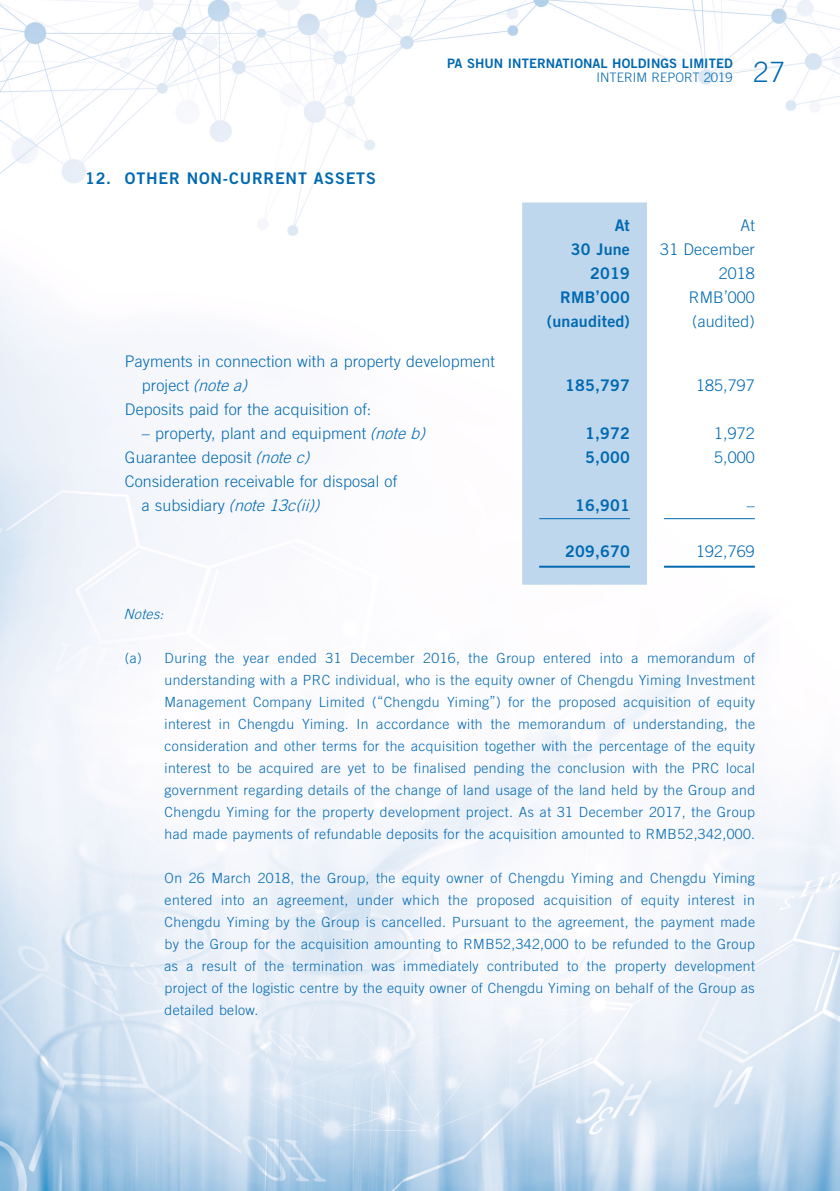
<style>
.page{position:relative;width:840px;height:1191px;background:#fff}
.page>*{position:absolute;margin:0;border:0;box-sizing:border-box;transform-origin:0 0}
.t1{font:300 28px "Trade Gothic LT Std";color:#0069b1}
.Body_Text{font:300 16px/24px "Trade Gothic LT Std";letter-spacing:.01em;color:#0069b1}
.Body_Text-2{font:16px "Trade Gothic LT Std Bd 2";letter-spacing:.015em;color:#0069b1}
.Heading_2{font:16px "Trade Gothic LT Std Bd 2";letter-spacing:.05em;color:#0069b1}
.Notes{font:300 14px/22px "Trade Gothic LT Std";letter-spacing:.025em;color:#0069b1;text-align:justify}
.Notes-2{font:italic 300 14px "Trade Gothic LT Std";color:#0069b1}
.t2{font:13px "Trade Gothic LT Std Bd 2";letter-spacing:.005em;color:#0069b1}
.t3{font:300 13px "Trade Gothic LT Std";letter-spacing:.005em;color:#0069b1}
.s1{font-style:italic}
</style>
<div class="page">
<img style="left:0;top:0;width:839px;height:1191px">
<div style="left:522px;top:202px;width:124px;height:383px;background:#bfd7ec"></div>
<hr style="left:539px;top:518px;width:90px;height:1px;background:#0069b1">
<hr style="left:663px;top:518px;width:91px;height:1px;background:#0069b1">
<hr style="left:539px;top:565px;width:90px;height:2px;background:#0069b1">
<hr style="left:663px;top:565px;width:91px;height:2px;background:#0069b1">
<p class="Heading_2" style="left:85px;top:169px;width:292px">12. OTHER NON-CURRENT ASSETS</p>
<p class="t2" style="left:447px;top:56px;width:287px">PA SHUN INTERNATIONAL HOLDINGS LIMITED</p>
<p class="t3" style="left:596px;top:70px;width:138px">INTERIM REPORT 2019</p>
<h1 class="t1" style="left:752px;top:55px;width:33px">27</h1>
<p class="Body_Text-2" style="left:614px;top:215px;width:17px">At</p>
<p class="Body_Text-2" style="left:570px;top:239px;width:61px">30 June</p>
<p class="Body_Text" style="left:740px;top:213px;width:16px">At</p>
<p class="Body_Text" style="left:660px;top:237px;width:96px">31 December</p>
<p class="Body_Text-2" style="left:590px;top:263px;width:41px">2019</p>
<p class="Body_Text" style="left:718px;top:261px;width:38px">2018</p>
<p class="Body_Text-2" style="left:560px;top:287px;width:71px">RMB’000</p>
<p class="Body_Text" style="left:688px;top:285px;width:67px">RMB’000</p>
<p class="Body_Text-2" style="left:546px;top:311px;width:84px">(unaudited)</p>
<p class="Body_Text" style="left:691px;top:309px;width:64px">(audited)</p>
<p class="Body_Text" style="left:142px;top:349px;width:354px;text-indent:-17px">Payments in connection with a property development project <span class="s1">(notea)</span></p>
<p class="Body_Text-2" style="left:565px;top:375px;width:66px">185,797</p>
<p class="Body_Text" style="left:695px;top:373px;width:60px">185,797</p>
<p class="Body_Text" style="left:125px;top:397px;width:248px">Deposits paid for the acquisition of:</p>
<p class="Body_Text" style="left:142px;top:421px;width:289px">– property, plant and equipment <span class="s1">(noteb)</span></p>
<p class="Body_Text-2" style="left:585px;top:423px;width:46px">1,972</p>
<p class="Body_Text" style="left:713px;top:421px;width:42px">1,972</p>
<p class="Body_Text" style="left:125px;top:445px;width:191px">Guarantee deposit <span class="s1">(notec)</span></p>
<p class="Body_Text-2" style="left:585px;top:447px;width:46px">5,000</p>
<p class="Body_Text" style="left:713px;top:445px;width:42px">5,000</p>
<p class="Body_Text" style="left:142px;top:469px;width:257px;text-indent:-17px">Consideration receivable for disposal of a s u b s i d i a r y <span class="s1">(note13c(ii))</span></p>
<p class="Body_Text-2" style="left:575px;top:495px;width:56px">16,901</p>
<p class="Body_Text" style="left:746px;top:493px;width:9px">–</p>
<p class="Body_Text-2" style="left:565px;top:541px;width:66px">209,670</p>
<p class="Body_Text" style="left:695px;top:539px;width:60px">192,769</p>
<p class="Notes-2" style="left:123px;top:605px;width:46px">Notes:</p>
<p class="Notes" style="left:164px;top:646px;width:591px;text-indent:-40px">(a) During the year ended 31 December 2016, the Group entered into a memorandum of understanding with a PRC individual, who is the equity owner of Chengdu Yiming Investment Management Company Limited (“Chengdu Yiming”) for the proposed acquisition of equity interest in Chengdu Yiming. In accordance with the memorandum of understanding, the consideration and other terms for the acquisition together with the percentage of the equity interest to be acquired are yet to be finalised pending the conclusion with the PRC local government regarding details of the change of land usage of the land held by the Group and Chengdu Yiming for the property development project. As at 31 December 2017, the Group had made payments of refundable deposits for the acquisition amounted to RMB52,342,000.</p>
<p class="Notes" style="left:164px;top:866px;width:591px">On 26 March 2018, the Group, the equity owner of Chengdu Yiming and Chengdu Yiming entered into an agreement, under which the proposed acquisition of equity interest in Chengdu Yiming by the Group is cancelled. Pursuant to the agreement, the payment made by the Group for the acquisition amounting to RMB52,342,000 to be refunded to the Group as a result of the termination was immediately contributed to the property development project of the logistic centre by the equity owner of Chengdu Yiming on behalf of the Group as detailed below.</p>
</div>
